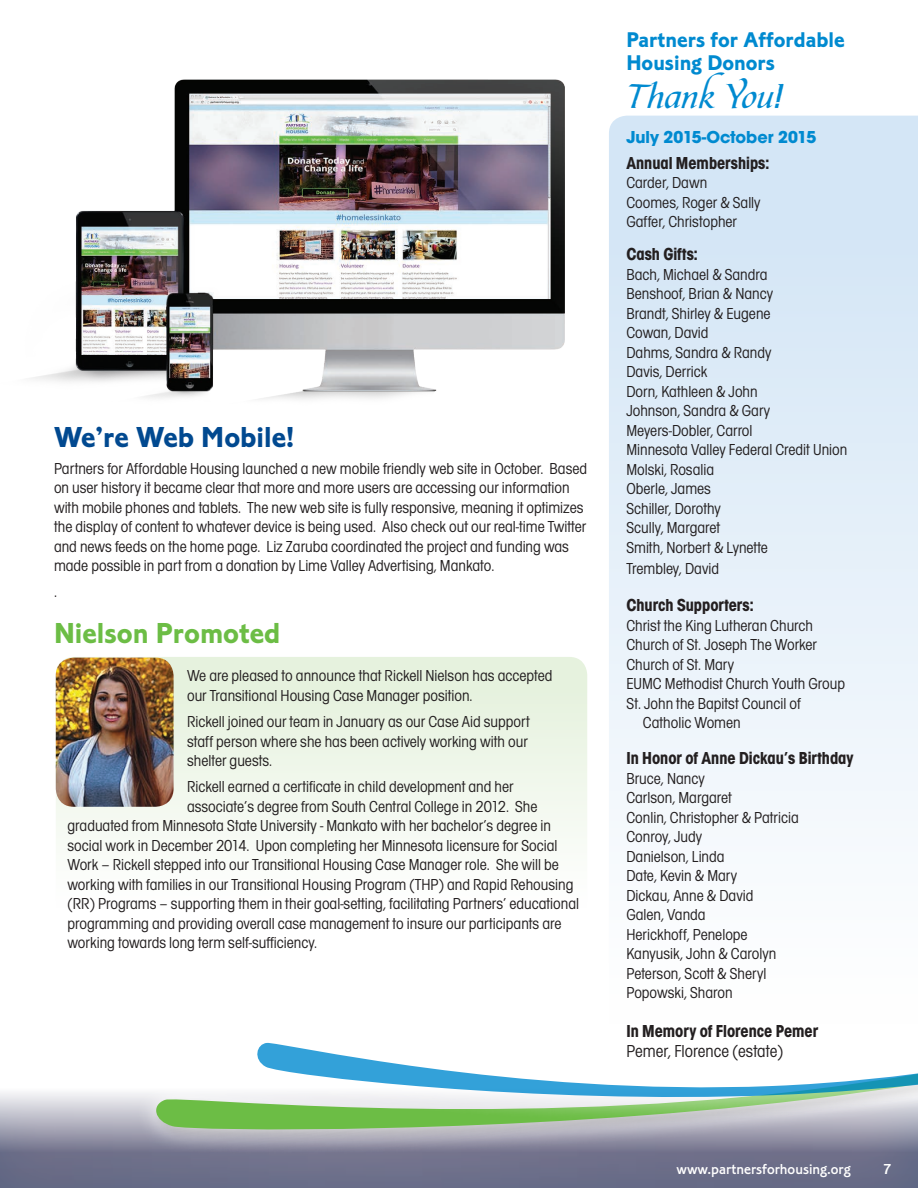
<style>
.page{position:relative;width:918px;height:1188px;background:#fff}
.page>*{position:absolute;margin:0;border:0;box-sizing:border-box;transform-origin:0 0}
.t1{font:35.85px "Bible Scr Swa T";color:#008ad0}
.t2{font:30px "Corinthian Bold Plain";color:#6cbd45}
.t3{font:30px "Corinthian Bold Plain";color:#014990}
.t4{font:22.05px/22.5px "Corinthian Bold Plain";color:#008ad0}
.t5{font:700 condensed 18px "Avant Garde Gothic Itc T";color:#231f20}
.t6{font:condensed 18px "Avant Garde Gothic Itc T";color:#231f20}
.t7{font:700 18px "Avant Garde Gothic Itc T";color:#008ad0}
.t8{font:condensed 16.5px/19.5px "Avant Garde Gothic Itc T";color:#231f20}
.t9{font:15px "Corinthian Medium Plain";color:#fff}
</style>
<div class="page">
<svg style="left:609px;top:116px;width:309px;height:712px"></svg>
<div style="left:0;top:1070px;width:918px;height:118px;background:#008ad0;opacity:.5"></div>
<svg style="left:127px;top:1070px;width:791px;height:118px;background:#73768f"></svg>
<svg style="left:151px;top:1070px;width:79px;height:65px"></svg>
<svg style="left:230px;top:1070px;width:688px;height:89px;background:#96a69a"></svg>
<svg style="left:252px;top:1042px;width:666px;height:63px"></svg>
<svg style="left:56px;top:657px;width:531px;height:182px;fill:#edf5e7"></svg>
<img style="left:56px;top:658px;width:118px;height:149px">
<img style="left:31px;top:79px;width:629px;height:399px">
<h2 class="t3" style="left:54px;top:419px;width:242px">We’re Web Mobile!</h2>
<p class="t8" style="left:54px;top:458px;width:535px">Partners for Affordable Housing launched a new mobile friendly web site in October. Based on user history it became clear that more and more users are accessing our information with mobile phones and tablets. The new web site is fully responsive, meaning it optimizes the display of content to whatever device is being used. Also check out our real-time Twitter and news feeds on the home page. Liz Zaruba coordinated the project and funding was made possible in part from a donation by Lime Valley Advertising, Mankato.</p>
<p class="t8" style="left:54px;top:582px;width:4px">.</p>
<h2 class="t2" style="left:54px;top:615px;width:228px">Nielson Promoted</h2>
<p class="t8" style="left:187px;top:666px;width:367px">We are pleased to announce that Rickell Nielson has accepted our Transitional Housing Case Manager position.</p>
<p class="t8" style="left:187px;top:712px;width:344px">Rickell joined our team in January as our Case Aid support staff person where she has been actively working with our shelter guests.</p>
<p class="t8" style="left:187px;top:777px;width:328px">Rickell earned a certificate in child development and her</p>
<p class="t8" style="left:187px;top:796px;width:352px">associate’s degree from South Central College in 2012. She</p>
<p class="t8" style="left:67px;top:816px;width:485px">graduated from Minnesota State University - Mankato with her bachelor’s degree in</p>
<p class="t8" style="left:67px;top:835px;width:492px">social work in December 2014. Upon completing her Minnesota licensure for Social</p>
<p class="t8" style="left:67px;top:855px;width:493px">Work – Rickell stepped into our Transitional Housing Case Manager role. She will be</p>
<p class="t8" style="left:67px;top:874px;width:508px">working with families in our Transitional Housing Program (THP) and Rapid Rehousing</p>
<p class="t8" style="left:67px;top:894px;width:513px">(RR) Programs – supporting them in their goal-setting, facilitating Partners’ educational</p>
<p class="t8" style="left:67px;top:913px;width:496px">programming and providing overall case management to insure our participants are</p>
<p class="t8" style="left:67px;top:933px;width:251px">working towards long term self-sufficiency.</p>
<h3 class="t4" style="left:626px;top:29px;width:220px">Partners for Affordable<br>Housing Donors</h3>
<h1 class="t1" style="left:626px;top:75px;width:158px">Thank You!</h1>
<p class="t7" style="left:626px;top:126px;width:191px">July 2015-October 2015</p>
<p class="t5" style="left:626px;top:152px;width:144px">Annual Memberships:</p>
<p class="t8" style="left:626px;top:173px;width:136px">Carder, Dawn<br>Coomes, Roger &amp; Sally<br>Gaffer, Christopher</p>
<p class="t5" style="left:626px;top:244px;width:73px">Cash Gifts:</p>
<p class="t8" style="left:626px;top:264px;width:222px">Bach, Michael &amp; Sandra<br>Benshoof, Brian &amp; Nancy<br>Brandt, Shirley &amp; Eugene<br>Cowan, David<br>Dahms, Sandra &amp; Randy<br>Davis, Derrick<br>Dorn, Kathleen &amp; John<br>Johnson, Sandra &amp; Gary<br>Meyers-Dobler, Carrol<br>Minnesota Valley Federal Credit Union<br>Molski, Rosalia<br>Oberle, James<br>Schiller, Dorothy<br>Scully, Margaret<br>Smith, Norbert &amp; Lynette</p>
<p class="t8" style="left:626px;top:558px;width:94px">Trembley, David</p>
<p class="t5" style="left:626px;top:595px;width:129px">Church Supporters:</p>
<p class="t8" style="left:626px;top:615px;width:188px">Christ the King Lutheran Church</p>
<p class="t8" style="left:626px;top:635px;width:192px">Church of St. Joseph The Worker</p>
<p class="t8" style="left:626px;top:654px;width:109px">Church of St. Mary</p>
<p class="t8" style="left:626px;top:674px;width:220px">EUMC Methodist Church Youth Group</p>
<p class="t8" style="left:626px;top:693px;width:176px">St. John the Bapitst Council of</p>
<p class="t8" style="left:643px;top:713px;width:99px">Catholic Women</p>
<p class="t5" style="left:626px;top:748px;width:229px">In Honor of Anne Dickau’s Birthday</p>
<p class="t8" style="left:626px;top:768px;width:174px">Bruce, Nancy<br>Carlson, Margaret<br>Conlin, Christopher &amp; Patricia<br>Conroy, Judy<br>Danielson, Linda<br>Date, Kevin &amp; Mary<br>Dickau, Anne &amp; David<br>Galen, Vanda<br>Herickhoff, Penelope<br>Kanyusik, John &amp; Carolyn<br>Peterson, Scott &amp; Sheryl<br>Popowski, Sharon</p>
<p class="t5" style="left:626px;top:1021px;width:193px">In Memory of Florence Pemer</p>
<p class="t6" style="left:626px;top:1040px;width:158px">Pemer, Florence (estate)</p>
<p class="t9" style="left:677px;top:1160px;width:176px">www.partnersforhousing.org</p>
<p class="t9" style="left:883px;top:1160px;width:9px">7</p>
</div>
